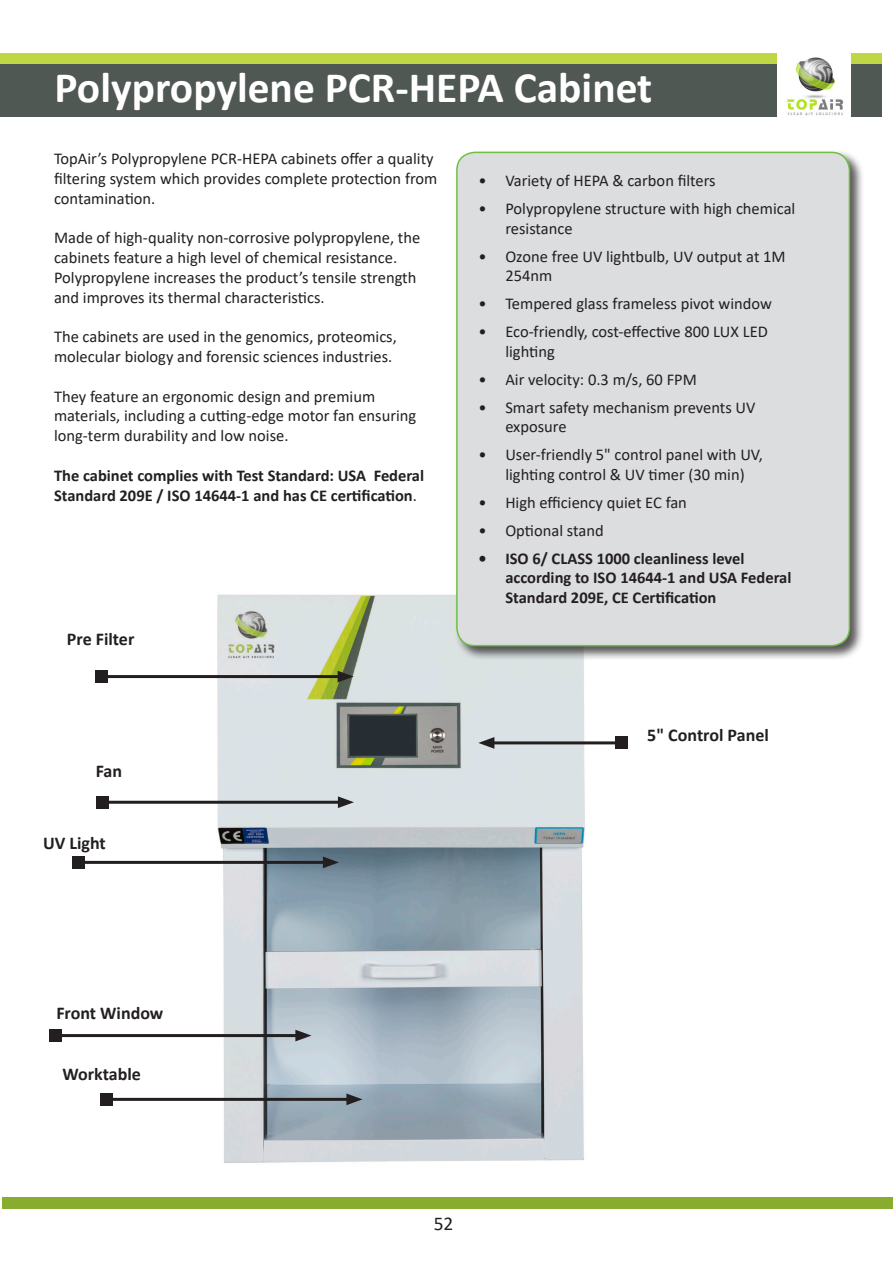
<style>
.page{position:relative;width:893px;height:1263px;background:#fff}
.page>*{position:absolute;margin:0;border:0;box-sizing:border-box;transform-origin:0 0}
.t1{font:700 43.5px "Calibri";color:#fff}
.t2{font:19.5px "Calibri";color:#231f20}
.t3{font:700 18px "Calibri";color:#231f20}
.t4{font:16.5px/19.8px "Calibri";color:#231f20}
.t5{font:700 16.5px/19.5px "Calibri";color:#231f20}
.s1{font-weight:400}
</style>
<div class="page">
<img style="left:179px;top:594px;width:440px;height:569px">
<div style="left:454px;top:149px;width:410px;height:511px;background:#231f20;opacity:.75"></div>
<div style="left:457px;top:152px;width:392px;height:494px;background:#dcdddf;border-radius:18px"></div>
<div style="left:456px;top:152px;width:394px;height:494px;border:2px solid #71bf44;border-radius:18px"></div>
<div style="left:0;top:62px;width:881px;height:55px;background:#505854"></div>
<div style="left:0;top:53px;width:881px;height:10px;background:#bfd745"></div>
<div style="left:3px;top:1197px;width:890px;height:12px;background:#88ac2e"></div>
<img style="left:778px;top:53px;width:72px;height:64px">
<hr style="left:102px;top:801px;width:242px;height:3px;background:#231f20">
<svg style="left:338px;top:796px;width:16px;height:12px"></svg>
<div style="left:96px;top:796px;width:12px;height:12px;background:#231f20"></div>
<hr style="left:78px;top:861px;width:251px;height:3px;background:#231f20">
<svg style="left:323px;top:856px;width:16px;height:12px"></svg>
<div style="left:72px;top:856px;width:12px;height:12px;background:#231f20"></div>
<hr style="left:55px;top:1034px;width:246px;height:3px;background:#231f20">
<svg style="left:295px;top:1030px;width:16px;height:11px"></svg>
<div style="left:49px;top:1029px;width:12px;height:12px;background:#231f20"></div>
<hr style="left:106px;top:1098px;width:246px;height:3px;background:#231f20">
<svg style="left:346px;top:1093px;width:16px;height:12px"></svg>
<div style="left:100px;top:1093px;width:12px;height:12px;background:#231f20"></div>
<hr style="left:489px;top:741px;width:132px;height:3px;background:#231f20">
<svg style="left:478px;top:737px;width:16px;height:12px"></svg>
<div style="left:615px;top:737px;width:12px;height:12px;background:#231f20"></div>
<hr style="left:102px;top:675px;width:241px;height:3px;background:#231f20">
<svg style="left:338px;top:671px;width:16px;height:11px"></svg>
<div style="left:96px;top:670px;width:12px;height:12px;background:#231f20"></div>
<p class="t1" style="left:55px;top:56px;width:599px">Polypropylene PCR-HEPA Cabinet</p>
<p class="t4" style="left:54px;top:148px;width:385px">TopAir’s Polypropylene PCR-HEPA cabinets offer a quality filtering system which provides complete protection from contamination.</p>
<p class="t4" style="left:54px;top:227px;width:368px">Made of high-quality non-corrosive polypropylene, the cabinets feature a high level of chemical resistance.<br>Polypropylene increases the product’s tensile strength and improves its thermal characteristics.</p>
<p class="t4" style="left:54px;top:326px;width:344px">The cabinets are used in the genomics, proteomics, molecular biology and forensic sciences industries.</p>
<p class="t4" style="left:54px;top:386px;width:364px">They feature an ergonomic design and premium materials, including a cutting-edge motor fan ensuring long-term durability and low noise.</p>
<p class="t5" style="left:54px;top:465px;width:372px">The cabinet complies with Test Standard: USA Federal<br>Standard 209E / ISO 14644-1 and has CE certification<span class="s1">.</span></p>
<p class="t3" style="left:67px;top:626px;width:69px">Pre Filter</p>
<p class="t3" style="left:96px;top:759px;width:28px">Fan</p>
<p class="t3" style="left:43px;top:830px;width:64px">UV Light</p>
<p class="t4" style="left:478px;top:171px;width:239px">• Variety of HEPA &amp; carbon filters</p>
<p class="t4" style="left:505px;top:199px;width:292px;text-indent:-27px">• Polypropylene structure with high chemical resistance</p>
<p class="t4" style="left:505px;top:246px;width:282px;text-indent:-27px">• Ozone free UV lightbulb, UV output at 1M<br>254nm</p>
<p class="t4" style="left:478px;top:294px;width:295px">• Tempered glass frameless pivot window</p>
<p class="t4" style="left:505px;top:322px;width:264px;text-indent:-27px">• Eco-friendly, cost-effective 800 LUX LED lighting</p>
<p class="t4" style="left:478px;top:369px;width:220px">• Air velocity: 0.3 m/s, 60 FPM</p>
<p class="t4" style="left:505px;top:397px;width:252px;text-indent:-27px">• Smart safety mechanism prevents UV exposure</p>
<p class="t4" style="left:478px;top:445px;width:286px;text-align:center">• User-friendly 5" control panel with UV, lighting control &amp; UV timer (30 min)</p>
<p class="t4" style="left:478px;top:492px;width:210px">• High efficiency quiet EC fan</p>
<p class="t4" style="left:478px;top:520px;width:127px">• Optional stand</p>
<p class="t5" style="left:505px;top:548px;width:288px;text-indent:-27px">• ISO 6/ CLASS 1000 cleanliness level according to ISO 14644-1 and USA Federal<br>Standard 209E, CE Certification</p>
<p class="t3" style="left:647px;top:722px;width:123px">5" Control Panel</p>
<p class="t3" style="left:56px;top:1000px;width:109px">Front Window</p>
<p class="t3" style="left:62px;top:1061px;width:80px">Worktable</p>
<p class="t2" style="left:434px;top:1210px;width:21px">52</p>
</div>
